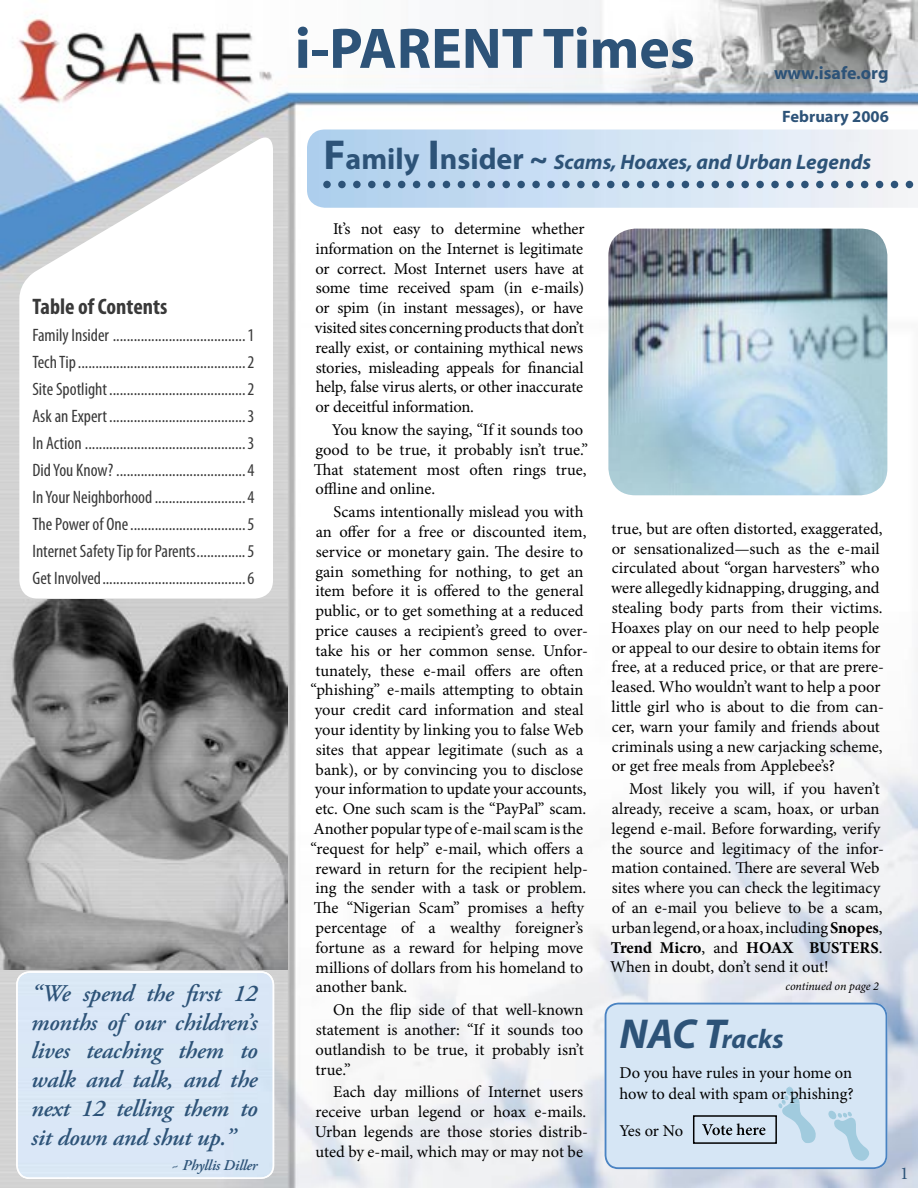
<style>
.page{position:relative;width:918px;height:1188px;background:#fff}
.page>*{position:absolute;margin:0;border:0;box-sizing:border-box;transform-origin:0 0}
.t1{font:700 57.75px "Myriad";color:#2d5378}
.t2{font:italic 700 27px "Myriad Pro";color:#2d5378}
.t3{font:italic 600 24px/28.8px "Adobe Garamond Pro";letter-spacing:-.01em;color:#2d5378;text-align:justify}
.t4{font:700 condensed 22.5px "Myriad Pro";color:#393939}
.t5{font:italic 700 21px "Myriad Pro";color:#2d5378}
.t6{font:condensed 18px/27px "Myriad Pro";color:#393939;text-align:justify}
.t7{font:700 18px "Myriad";color:#2d5378}
.t8{font:18px "Minion Pro";color:#2d5378}
.t9{font:16.5px/19.8px "Minion Pro";letter-spacing:-.005em;color:#000}
.t10{font:700 16.5px "Myriad Pro";color:#2d5378}
.t11{font:italic 600 15px "Adobe Garamond Pro";letter-spacing:-.01em;color:#2d5378}
.t12{font:italic 12px "Minion Pro";letter-spacing:-.01em;color:#000}
.s1{font-weight:400}
.s2{font-style:normal;font-size:42px}
.s3{font-style:normal;font-size:30px}
.s4{font-weight:700}
.s5{font-size:42px}
</style>
<div class="page">
<img style="left:0;top:0;width:918px;height:1188px">
<img style="left:307px;top:130px;width:611px;height:78px">
<div style="left:605px;top:1003px;width:282px;height:166px;background:#d6e6f5"></div>
<svg style="left:828px;top:1111px;width:42px;height:50px;background:#c3dced"></svg>
<svg style="left:693px;top:1087px;width:126px;height:57px;background:#c0d1e0"></svg>
<img style="left:0;top:600px;width:288px;height:369px">
<img style="left:608px;top:229px;width:279px;height:266px">
<svg style="left:19px;top:131px;width:254px;height:467px"></svg>
<div style="left:68px;top:1023px;width:154px;height:104px;background:#dae7f6"></div>
<div style="left:16px;top:971px;width:258px;height:52px;background:#dae7f6"></div>
<div style="left:16px;top:1023px;width:52px;height:156px;background:#dae7f7"></div>
<div style="left:222px;top:1023px;width:52px;height:156px;background:#d7e6f5"></div>
<div style="left:67px;top:1127px;width:156px;height:52px;background:#dae7f7"></div>
<svg style="left:323px;top:181px;width:595px;height:7px;background:#8da7c0"></svg>
<h3 class="t4" style="left:33px;top:294px;width:137px">Table of Contents</h3>
<p class="t6" style="left:33px;top:322px;width:224px">Family Insider ......................................1<br>Tech Tip ................................................2<br>Site Spotlight .......................................2<br>Ask an Expert .......................................3<br>In Action ..............................................3<br>Did You Know? .....................................4<br>In Your Neighborhood ..........................4<br>The Power of One .................................5<br>Internet Safety Tip for Parents ..............5<br>Get Involved .........................................6</p>
<h3 class="t3" style="left:31px;top:980px;width:228px">“We spend the first 12 months of our children’s lives teaching them to walk and talk, and the next 12 telling them to sit down and shut up.”</h3>
<p class="t11" style="left:171px;top:1157px;width:88px"><span class="s1">~</span> Phyllis Diller</p>
<h1 class="t1" style="left:295px;top:19px;width:401px">i-PARENT Times</h1>
<p class="t7" style="left:774px;top:64px;width:116px">www.isafe.org</p>
<p class="t10" style="left:782px;top:107px;width:108px">February 2006</p>
<p class="t5" style="left:323px;top:150px;width:549px"><span class="s2">F</span><span class="s3">amily</span> <span class="s2">I</span><span class="s3">nsider ~</span> Scams, Hoaxes, and Urban Legends</p>
<p class="t9" style="left:315px;top:220px;width:271px;text-align:justify;text-indent:18px">It’s not easy to determine whether information on the Internet is legitimate or correct. Most Internet users have at some time received spam (in e-mails) or spim (in instant messages), or have visited sites concerning products that don’t really exist, or containing mythical news stories, misleading appeals for financial help, false virus alerts, or other inaccurate or deceitful information.</p>
<p class="t9" style="left:314px;top:421px;width:276px;text-indent:18px">You know the saying, “If it sounds too good to be true, it probably isn’t true.” That statement most often rings true, offline and online.</p>
<p class="t9" style="left:334px;top:503px;width:251px">Scams intentionally mislead you with</p>
<p class="t9" style="left:316px;top:523px;width:272px">an offer for a free or discounted item,</p>
<p class="t9" style="left:316px;top:542px;width:269px">service or monetary gain. The desire to</p>
<p class="t9" style="left:316px;top:562px;width:270px">gain something for nothing, to get an</p>
<p class="t9" style="left:315px;top:582px;width:270px">item before it is offered to the general</p>
<p class="t9" style="left:315px;top:602px;width:270px">public, or to get something at a reduced</p>
<p class="t9" style="left:315px;top:622px;width:274px">price causes a recipient’s greed to over-</p>
<p class="t9" style="left:315px;top:641px;width:274px">take his or her common sense. Unfor-</p>
<p class="t9" style="left:315px;top:661px;width:270px">tunately, these e-mail offers are often</p>
<p class="t9" style="left:310px;top:681px;width:275px">“phishing” e-mails attempting to obtain</p>
<p class="t9" style="left:315px;top:701px;width:270px">your credit card information and steal</p>
<p class="t9" style="left:315px;top:721px;width:270px">your identity by linking you to false Web</p>
<p class="t9" style="left:316px;top:740px;width:269px">sites that appear legitimate (such as a</p>
<p class="t9" style="left:316px;top:760px;width:269px">bank), or by convincing you to disclose</p>
<p class="t9" style="left:315px;top:780px;width:273px">your information to update your accounts,</p>
<p class="t9" style="left:316px;top:800px;width:272px">etc. One such scam is the “PayPal” scam.</p>
<p class="t9" style="left:314px;top:820px;width:271px">Another popular type of e-mail scam is the</p>
<p class="t9" style="left:310px;top:839px;width:275px">“request for help” e-mail, which offers a</p>
<p class="t9" style="left:315px;top:859px;width:274px">reward in return for the recipient help-</p>
<p class="t9" style="left:315px;top:879px;width:272px">ing the sender with a task or problem.</p>
<p class="t9" style="left:314px;top:899px;width:272px">The “Nigerian Scam” promises a hefty</p>
<p class="t9" style="left:315px;top:919px;width:269px">percentage of a wealthy foreigner’s</p>
<p class="t9" style="left:316px;top:938px;width:269px">fortune as a reward for helping move</p>
<p class="t9" style="left:316px;top:958px;width:269px">millions of dollars from his homeland to</p>
<p class="t9" style="left:316px;top:978px;width:93px">another bank.</p>
<p class="t9" style="left:315px;top:1001px;width:270px;text-align:justify;text-indent:18px">On the flip side of that well-known statement is another: “If it sounds too outlandish to be true, it probably isn’t true.”</p>
<p class="t9" style="left:315px;top:1083px;width:275px;text-indent:18px">Each day millions of Internet users receive urban legend or hoax e-mails.<br>Urban legends are those stories distrib&shy;uted by e-mail, which may or may not be</p>
<p class="t9" style="left:611px;top:519px;width:275px">true, but are often distorted, exaggerated, or sensationalized—such as the e-mail circulated about “organ harvesters” who were allegedly kidnapping, drugging, and stealing body parts from their victims.<br>Hoaxes play on our need to help people or appeal to our desire to obtain items for free, at a reduced price, or that are prere&shy;leased. Who wouldn’t want to help a poor little girl who is about to die from can&shy;cer, warn your family and friends about criminals using a new carjacking scheme, or get free meals from Applebee’s?</p>
<p class="t9" style="left:610px;top:780px;width:275px;text-indent:19px">Most likely you will, if you haven’t already, receive a scam, hoax, or urban legend e-mail. Before forwarding, verify the source and legitimacy of the infor&shy;mation contained. There are several Web sites where you can check the legitimacy of an e-mail you believe to be a scam, urban legend, or a hoax, including <span class="s4">Snopes</span>, <span class="s4">Trend Micro</span>, and <span class="s4">HOAX BUSTERS</span>.<br>When in doubt, don’t send it out!</p>
<p class="t12" style="left:786px;top:979px;width:95px">continued on page 2</p>
<h2 class="t2" style="left:620px;top:1024px;width:166px"><span class="s5">NAC T</span>racks</h2>
<p class="t9" style="left:620px;top:1063px;width:236px;line-height:21px">Do you have rules in your home on how to deal with spam or phishing?</p>
<p class="t9" style="left:620px;top:1122px;width:65px">Yes or No</p>
<p class="t8" style="left:900px;top:1163px;width:10px">1</p>
</div>
